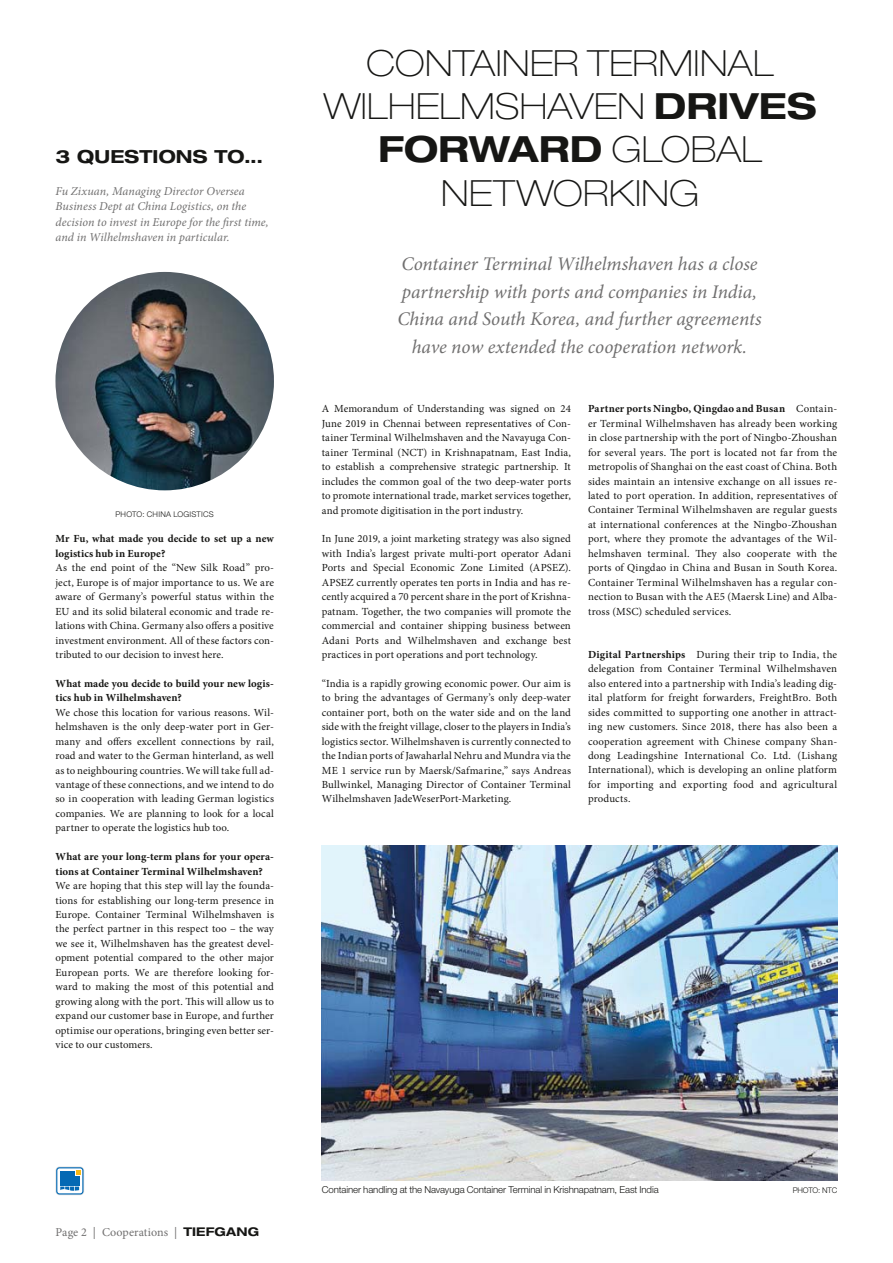
<style>
.page{position:relative;width:893px;height:1263px;background:#fff}
.page>*{position:absolute;margin:0;border:0;box-sizing:border-box;transform-origin:0 0}
.t1{font:100 expanded 36.15px/43.3px "Helvetica Neue LT Std";letter-spacing:.01em;color:#161614;text-align:center}
.t2{font:italic 19.2px/27.8px "Minion Pro";color:#706f6f;text-align:center}
.t3{font:700 expanded 18px "Helvetica Neue LT Std";letter-spacing:.01em;color:#161614}
.t4{font:italic 12px/15.6px "Minion Pro";letter-spacing:.005em;color:#706f6f}
.t5{font:12px "Minion Pro";letter-spacing:.005em;color:#706f6f}
.t6{font:10.8px/14.4px "Minion Pro";letter-spacing:.01em;color:#161614;text-align:justify}
.t7{font:700 10.8px/14.4px "Minion Pro";letter-spacing:.005em;color:#161614}
.t8{font:300 9.6px "Helvetica Neue LT Std";letter-spacing:-.01em;color:#161614}
.t9{font:300 7.8px "Helvetica Neue LT Std";letter-spacing:.025em;color:#161614}
.t10{font:300 7.8px "Helvetica Neue LT Std";letter-spacing:-.025em;color:#161614}
.s1{font-weight:700}
.s2{font-family:"Helvetica Neue LT Std";font-weight:700;font-stretch:expanded;color:#161614}
</style>
<div class="page">
<img style="left:55px;top:272px;width:219px;height:218px;border-radius:50%">
<div style="left:56px;top:1167px;width:28px;height:28px;border:1px solid #dadbda;border-radius:4px"></div>
<svg style="left:60px;top:1170px;width:20px;height:21px"></svg>
<div style="left:56px;top:1167px;width:27px;height:28px;border:1px solid #0469b4;border-radius:3px"></div>
<img style="left:322px;top:846px;width:515px;height:335px">
<h3 class="t3" style="left:55px;top:146px;width:209px">3 QUESTIONS TO...</h3>
<p class="t4" style="left:55px;top:184px;width:215px">Fu Zixuan, Managing Director Oversea Business Dept at China Logistics, on the decision to invest in Europe for the first time, and in Wilhelmshaven in particular.</p>
<p class="t9" style="left:116px;top:511px;width:100px">PHOTO: CHINA LOGISTICS</p>
<p class="t7" style="left:55px;top:533px;width:220px">Mr Fu, what made you decide to set up a new logistics hub in Europe?</p>
<p class="t6" style="left:55px;top:562px;width:220px">As the end point of the “New Silk Road” pro&shy;ject, Europe is of major importance to us. We are aware of Germany’s powerful status within the EU and its solid bilateral economic and trade re&shy;lations with China. Germany also offers a positive investment environment. All of these factors con&shy;tributed to our decision to invest here.</p>
<p class="t7" style="left:55px;top:677px;width:220px">What made you decide to build your new logis&shy;tics hub in Wilhelmshaven?</p>
<p class="t6" style="left:55px;top:706px;width:220px">We chose this location for various reasons. Wil&shy;helmshaven is the only deep-water port in Ger&shy;many and offers excellent connections by rail, road and water to the German hinterland, as well as to neighbouring countries. We will take full ad&shy;vantage of these connections, and we intend to do so in cooperation with leading German logistics companies. We are planning to look for a local partner to operate the logistics hub too.</p>
<p class="t7" style="left:55px;top:850px;width:220px">What are your long-term plans for your opera&shy;tions at Container Terminal Wilhelmshaven?</p>
<p class="t6" style="left:55px;top:879px;width:220px">We are hoping that this step will lay the founda&shy;tions for establishing our long-term presence in Europe. Container Terminal Wilhelmshaven is the perfect partner in this respect too – the way we see it, Wilhelmshaven has the greatest devel&shy;opment potential compared to the other major European ports. We are therefore looking for&shy;ward to making the most of this potential and growing along with the port. This will allow us to expand our customer base in Europe, and further optimise our operations, bringing even better ser&shy;vice to our customers.</p>
<h1 class="t1" style="left:324px;top:44px;width:494px">CONTAINER TERMINAL<br>WILHELMSHAVEN <span class="s1">DRIVES<br>FORWARD</span> GLOBAL<br>NETWORKING</h1>
<h2 class="t2" style="left:397px;top:252px;width:366px">Container Terminal Wilhelmshaven has a close partnership with ports and companies in India, China and South Korea, and further agreements have now extended the cooperation network.</h2>
<p class="t6" style="left:322px;top:403px;width:251px">A Memorandum of Understanding was signed on 24<br>June 2019 in Chennai between representatives of Con&shy;tainer Terminal Wilhelmshaven and the Navayuga Con&shy;tainer Terminal (NCT) in Krishnapatnam, East India, to establish a comprehensive strategic partnership. It includes the common goal of the two deep-water ports to promote international trade, market services together, and promote digitisation in the port industry.</p>
<p class="t6" style="left:322px;top:533px;width:251px">In June 2019, a joint marketing strategy was also signed with India’s largest private multi-port operator Adani Ports and Special Economic Zone Limited (APSEZ).<br>APSEZ currently operates ten ports in India and has re&shy;cently acquired a 70 percent share in the port of Krishna&shy;patnam. Together, the two companies will promote the commercial and container shipping business between Adani Ports and Wilhelmshaven and exchange best practices in port operations and port technology.</p>
<p class="t6" style="left:322px;top:677px;width:251px">“India is a rapidly growing economic power. Our aim is to bring the advantages of Germany’s only deep-water container port, both on the water side and on the land side with the freight village, closer to the players in India’s logistics sector. Wilhelmshaven is currently connected to the Indian ports of Jawaharlal Nehru and Mundra via the ME 1 service run by Maersk/Safmarine,” says Andreas Bullwinkel, Managing Director of Container Terminal Wilhelmshaven JadeWeserPort-Marketing.</p>
<p class="t6" style="left:588px;top:403px;width:251px"><span class="s1">Partner ports Ningbo, Qingdao and Busan</span> Contain&shy;er Terminal Wilhelmshaven has already been working in close partnership with the port of Ningbo-Zhoushan for several years. The port is located not far from the metropolis of Shanghai on the east coast of China. Both sides maintain an intensive exchange on all issues re&shy;lated to port operation. In addition, representatives of Container Terminal Wilhelmshaven are regular guests at international conferences at the Ningbo-Zhoushan port, where they promote the advantages of the Wil&shy;helmshaven terminal. They also cooperate with the ports of Qingdao in China and Busan in South Korea.<br>Container Terminal Wilhelmshaven has a regular con&shy;nection to Busan with the AE5 (Maersk Line) and Alba&shy;tross (MSC) scheduled services.</p>
<p class="t6" style="left:588px;top:648px;width:251px"><span class="s1">Digital Partnerships</span> During their trip to India, the delegation from Container Terminal Wilhelmshaven also entered into a partnership with India’s leading dig&shy;ital platform for freight forwarders, FreightBro. Both sides committed to supporting one another in attract&shy;ing new customers. Since 2018, there has also been a cooperation agreement with Chinese company Shan&shy;dong Leadingshine International Co. Ltd. (Lishang International), which is developing an online platform for importing and exporting food and agricultural products.</p>
<p class="t5" style="left:55px;top:1227px;width:205px">Page 2 | Cooperations | <span class="s2">TIEFGANG</span></p>
<p class="t8" style="left:322px;top:1186px;width:338px">Container handling at the Navayuga Container Terminal in Krishnapatnam, East India</p>
<p class="t10" style="left:793px;top:1187px;width:46px">PHOTO: NTC</p>
</div>
